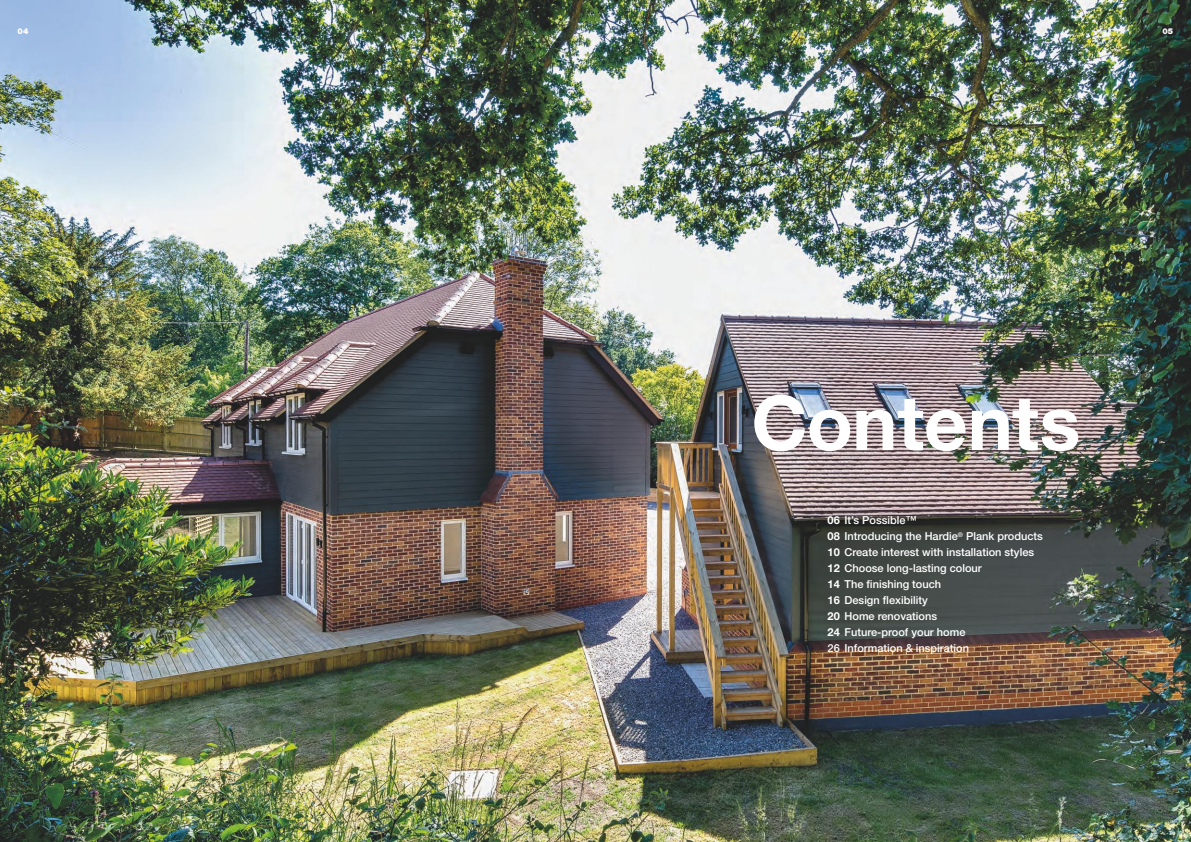
<style>
.page{position:relative;width:1191px;height:842px;background:#fff}
.page>*{position:absolute;margin:0;border:0;box-sizing:border-box;transform-origin:0 0}
.t1{font:700 76px "Helvetica Neue LT Std";color:#fff}
.t2{font:500 11px/16px "Helvetica Neue LT Std";color:#fff}
.t3{font:900 8px "Helvetica Neue LT Std";color:#fff}
.s1{font-weight:700}
</style>
<div class="page">
<img style="left:0;top:0;width:1191px;height:842px">
<p class="t3" style="left:18px;top:26px;width:12px">04</p>
<p class="t3" style="left:1162px;top:26px;width:12px">05</p>
<h1 class="t1" style="left:751px;top:376px;width:330px">Contents</h1>
<p class="t2" style="left:827px;top:512px;width:217px"><span class="s1">06</span> It’s Possible™<br><span class="s1">08</span> Introducing the Hardie<sup>®</sup> Plank products<br><span class="s1">10</span> Create interest with installation styles<br><span class="s1">12</span> Choose long-lasting colour<br><span class="s1">14</span> The finishing touch<br><span class="s1">16</span> Design flexibility<br><span class="s1">20</span> Home renovations<br><span class="s1">24</span> Future-proof your home<br>26 Information &amp; inspiration</p>
</div>
